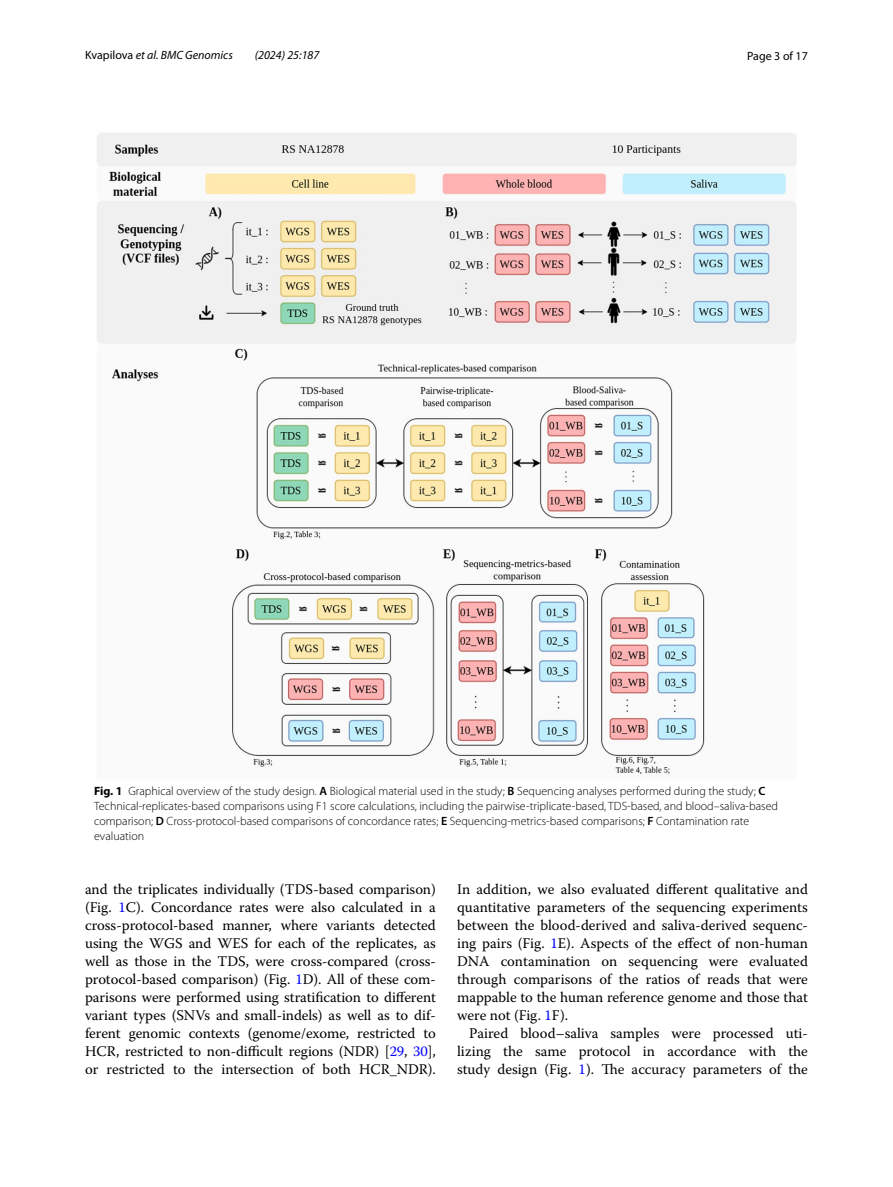
<style>
.page{position:relative;width:893px;height:1187px;background:#fff}
.page>*{position:absolute;margin:0;border:0;box-sizing:border-box;transform-origin:0 0}
.t1{font:14.7px/18px "Warnock Pro";color:#000;text-align:justify}
.t2{font:300 12px/15px "Myriad Pro";color:#000}
.t3{font:italic 12px "Myriad Pro";color:#000}
.t4{font:12px "Myriad Pro";color:#000}
.s1{font-style:normal}
.s2{font-weight:700}
.s3{font-weight:600}
.s4{color:#00f}
</style>
<div class="page">
<img style="left:97px;top:133px;width:700px;height:642px">
<p class="t3" style="left:85px;top:48px;width:149px"><span class="s1">Kvapilova</span> et al. BMC Genomics</p>
<p class="t3" style="left:255px;top:48px;width:66px">(2024) 25:187</p>
<p class="t4" style="left:747px;top:48px;width:62px">Page 3 of 17</p>
<p class="t2" style="left:94px;top:783px;width:686px"><span class="s2">Fig. 1</span> Graphical overview of the study design. <span class="s3">A</span> Biological material used in the study; <span class="s3">B</span> Sequencing analyses performed during the study; <span class="s3">C </span>Technical-replicates-based comparisons using F1 score calculations, including the pairwise-triplicate-based, TDS-based, and blood–saliva-based comparison; <span class="s3">D</span> Cross-protocol-based comparisons of concordance rates; <span class="s3">E</span> Sequencing-metrics-based comparisons; <span class="s3">F</span> Contamination rate evaluation</p>
<p class="t1" style="left:85px;top:879px;width:352px">and the triplicates individually (TDS-based comparison) (Fig. <span class="s4">1</span>C). Concordance rates were also calculated in a cross-protocol-based manner, where variants detected using the WGS and WES for each of the replicates, as well as those in the TDS, were cross-compared (cross&shy;protocol-based comparison) (Fig. <span class="s4">1</span>D). All of these com&shy;parisons were performed using stratification to different variant types (SNVs and small-indels) as well as to dif&shy;ferent genomic contexts (genome/exome, restricted to HCR, restricted to non-difficult regions (NDR) [<span class="s4">29</span>, <span class="s4">30</span>], or restricted to the intersection of both HCR_NDR).</p>
<p class="t1" style="left:457px;top:879px;width:352px">In addition, we also evaluated different qualitative and quantitative parameters of the sequencing experiments between the blood-derived and saliva-derived sequenc&shy;ing pairs (Fig. <span class="s4">1</span>E). Aspects of the effect of non-human DNA contamination on sequencing were evaluated through comparisons of the ratios of reads that were mappable to the human reference genome and those that were not (Fig. <span class="s4">1</span>F).</p>
<p class="t1" style="left:457px;top:1023px;width:352px;text-indent:12px">Paired blood–saliva samples were processed uti&shy;lizing the same protocol in accordance with the study design (Fig. <span class="s4">1</span>). The accuracy parameters of the</p>
</div>
